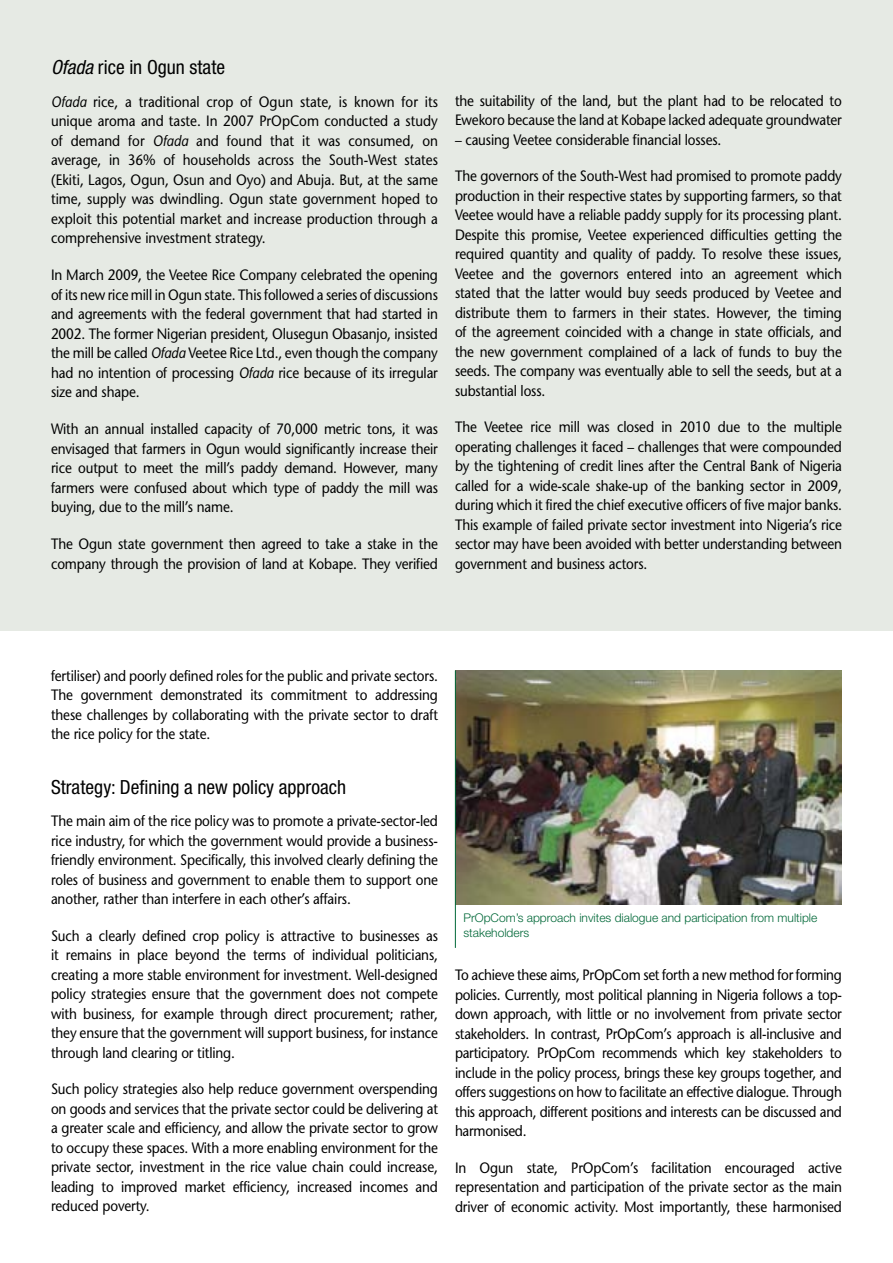
<style>
.page{position:relative;width:893px;height:1263px;background:#fff}
.page>*{position:absolute;margin:0;border:0;box-sizing:border-box;transform-origin:0 0}
.t1{font:condensed 19.5px "Helvetica Neue";color:#000}
.t2{font:15px/19.5px "Stone Sans";letter-spacing:-.01em;color:#000;text-align:justify;scale:.9 1}
.t3{font:300 12px/15px "Helvetica Neue";color:#006838}
.s1{font-style:italic}
</style>
<div class="page">
<div style="left:0;top:0;width:893px;height:630px;background:#e6eae4"></div>
<img style="left:456px;top:670px;width:386px;height:234px">
<hr style="left:455px;top:670px;width:1px;height:278px;background:#006838">
<h1 class="t1" style="left:51px;top:56px;width:176px"><span class="s1">Ofada</span> rice in Ogun state</h1>
<p class="t2" style="left:51px;top:92px;width:431px"><span class="s1">Ofada</span> rice, a traditional crop of Ogun state, is known for its unique aroma and taste. In 2007 PrOpCom conducted a study of demand for <span class="s1">Ofada</span> and found that it was consumed, on average, in 36% of households across the South-West states (Ekiti, Lagos, Ogun, Osun and Oyo) and Abuja. But, at the same time, supply was dwindling. Ogun state government hoped to exploit this potential market and increase production through a comprehensive investment strategy.</p>
<p class="t2" style="left:51px;top:265px;width:431px">In March 2009, the Veetee Rice Company celebrated the opening of its new rice mill in Ogun state. This followed a series of discussions and agreements with the federal government that had started in 2002. The former Nigerian president, Olusegun Obasanjo, insisted the mill be called <span class="s1">Ofada</span> Veetee Rice Ltd., even though the company had no intention of processing <span class="s1">Ofada</span> rice because of its irregular size and shape.</p>
<p class="t2" style="left:51px;top:419px;width:431px">With an annual installed capacity of 70,000 metric tons, it was envisaged that farmers in Ogun would significantly increase their rice output to meet the mill’s paddy demand. However, many farmers were confused about which type of paddy the mill was buying, due to the mill’s name.</p>
<p class="t2" style="left:51px;top:534px;width:431px">The Ogun state government then agreed to take a stake in the company through the provision of land at Kobape. They verified</p>
<p class="t2" style="left:455px;top:91px;width:431px">the suitability of the land, but the plant had to be relocated to<br>Ewekoro because the land at Kobape lacked adequate groundwater</p>
<p class="t2" style="left:455px;top:130px;width:298px">– causing Veetee considerable financial losses.</p>
<p class="t2" style="left:455px;top:166px;width:431px">The governors of the South-West had promised to promote paddy production in their respective states by supporting farmers, so that Veetee would have a reliable paddy supply for its processing plant.<br>Despite this promise, Veetee experienced difficulties getting the required quantity and quality of paddy. To resolve these issues, Veetee and the governors entered into an agreement which stated that the latter would buy seeds produced by Veetee and distribute them to farmers in their states. However, the timing of the agreement coincided with a change in state officials, and the new government complained of a lack of funds to buy the seeds. The company was eventually able to sell the seeds, but at a substantial loss.</p>
<p class="t2" style="left:455px;top:417px;width:431px">The Veetee rice mill was closed in 2010 due to the multiple operating challenges it faced – challenges that were compounded by the tightening of credit lines after the Central Bank of Nigeria called for a wide-scale shake-up of the banking sector in 2009, during which it fired the chief executive officers of five major banks.<br>This example of failed private sector investment into Nigeria’s rice sector may have been avoided with better understanding between government and business actors.</p>
<p class="t2" style="left:51px;top:665px;width:431px">fertiliser) and poorly defined roles for the public and private sectors.<br>The government demonstrated its commitment to addressing these challenges by collaborating with the private sector to draft the rice policy for the state.</p>
<h1 class="t1" style="left:51px;top:776px;width:297px">Strategy: Defining a new policy approach</h1>
<p class="t2" style="left:51px;top:811px;width:431px">The main aim of the rice policy was to promote a private-sector-led rice industry, for which the government would provide a business&shy;friendly environment. Specifically, this involved clearly defining the roles of business and government to enable them to support one another, rather than interfere in each other’s affairs.</p>
<p class="t2" style="left:51px;top:926px;width:431px">Such a clearly defined crop policy is attractive to businesses as it remains in place beyond the terms of individual politicians, creating a more stable environment for investment. Well-designed policy strategies ensure that the government does not compete with business, for example through direct procurement; rather, they ensure that the government will support business, for instance through land clearing or titling.</p>
<p class="t2" style="left:51px;top:1079px;width:431px">Such policy strategies also help reduce government overspending on goods and services that the private sector could be delivering at a greater scale and efficiency, and allow the private sector to grow to occupy these spaces. With a more enabling environment for the private sector, investment in the rice value chain could increase, leading to improved market efficiency, increased incomes and reduced poverty.</p>
<p class="t3" style="left:463px;top:910px;width:355px">PrOpCom’s approach invites dialogue and participation from multiple stakeholders</p>
<p class="t2" style="left:455px;top:965px;width:431px">To achieve these aims, PrOpCom set forth a new method for forming policies. Currently, most political planning in Nigeria follows a top&shy;down approach, with little or no involvement from private sector stakeholders. In contrast, PrOpCom’s approach is all-inclusive and participatory. PrOpCom recommends which key stakeholders to include in the policy process, brings these key groups together, and offers suggestions on how to facilitate an effective dialogue. Through this approach, different positions and interests can be discussed and harmonised.</p>
<p class="t2" style="left:455px;top:1158px;width:431px">In Ogun state, PrOpCom’s facilitation encouraged active representation and participation of the private sector as the main driver of economic activity. Most importantly, these harmonised</p>
</div>
